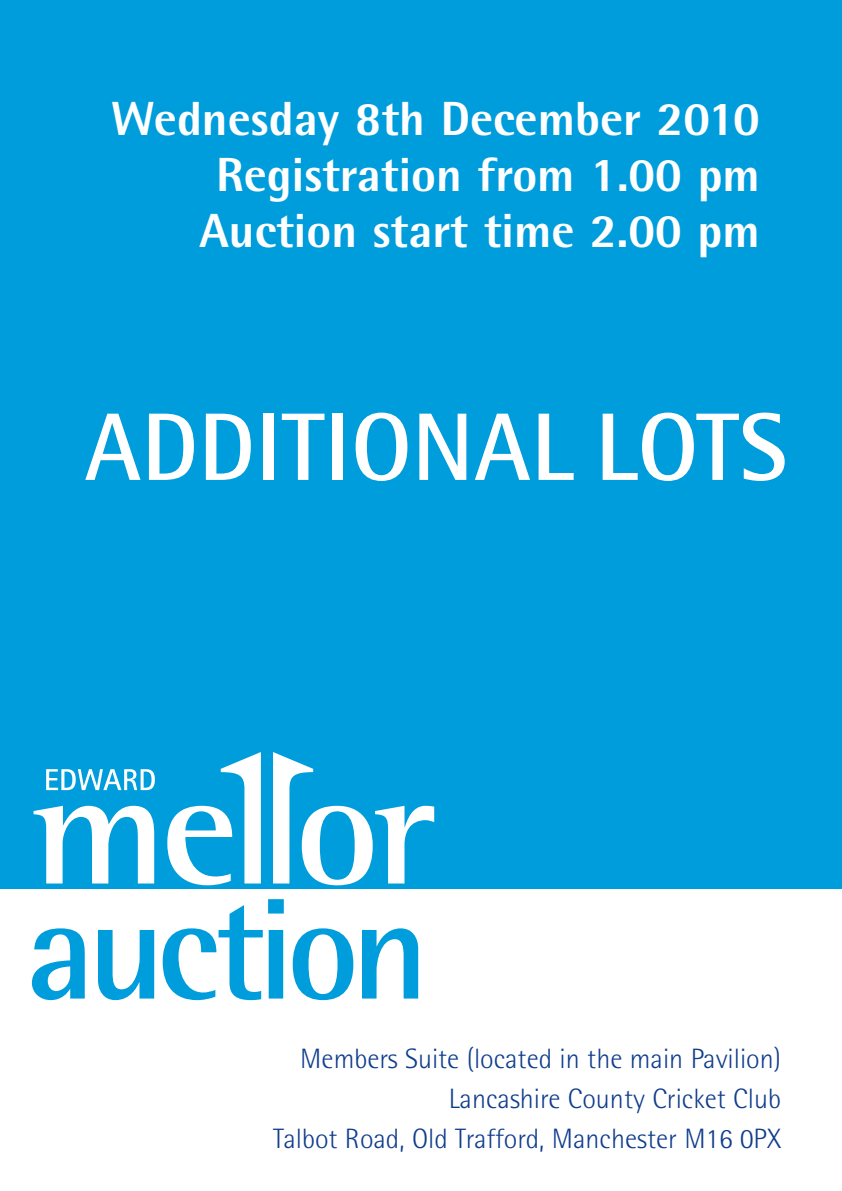
<style>
.page{position:relative;width:842px;height:1191px;background:#fff}
.page>*{position:absolute;margin:0;border:0;box-sizing:border-box;transform-origin:0 0}
.t1{font:700 144px "Rotis Semi Sans";letter-spacing:-.055em;color:#009ddc}
.t2{font:700 96px "Rotis Semi Sans";color:#fff}
.t3{font:800 48px/56px "Rotis Semi Sans";color:#fff;text-align:right}
.t4{font:300 28px/40px "Rotis Semi Sans";color:#103d8c;text-align:right}
</style>
<div class="page">
<div style="left:0;top:0;width:842px;height:888px;background:#009ddc"></div>
<svg style="left:34px;top:806px;width:120px;height:77px"></svg>
<svg style="left:167px;top:752px;width:94px;height:133px"></svg>
<svg style="left:273px;top:752px;width:161px;height:133px"></svg>
<svg style="left:46px;top:769px;width:109px;height:21px"></svg>
<h3 class="t3" style="left:111px;top:95px;width:650px">Wednesday 8th December 2010<br>Registration from 1.00 pm<br>Auction start time 2.00 pm</h3>
<h2 class="t2" style="left:84px;top:413px;width:704px">ADDITIONAL LOTS</h2>
<h1 class="t1" style="left:26px;top:899px;width:405px">auction</h1>
<p class="t4" style="left:273px;top:1041px;width:510px">Members Suite (located in the main Pavilion)<br>Lancashire County Cricket Club<br>Talbot Road, Old Trafford, Manchester M16 0PX</p>
</div>
